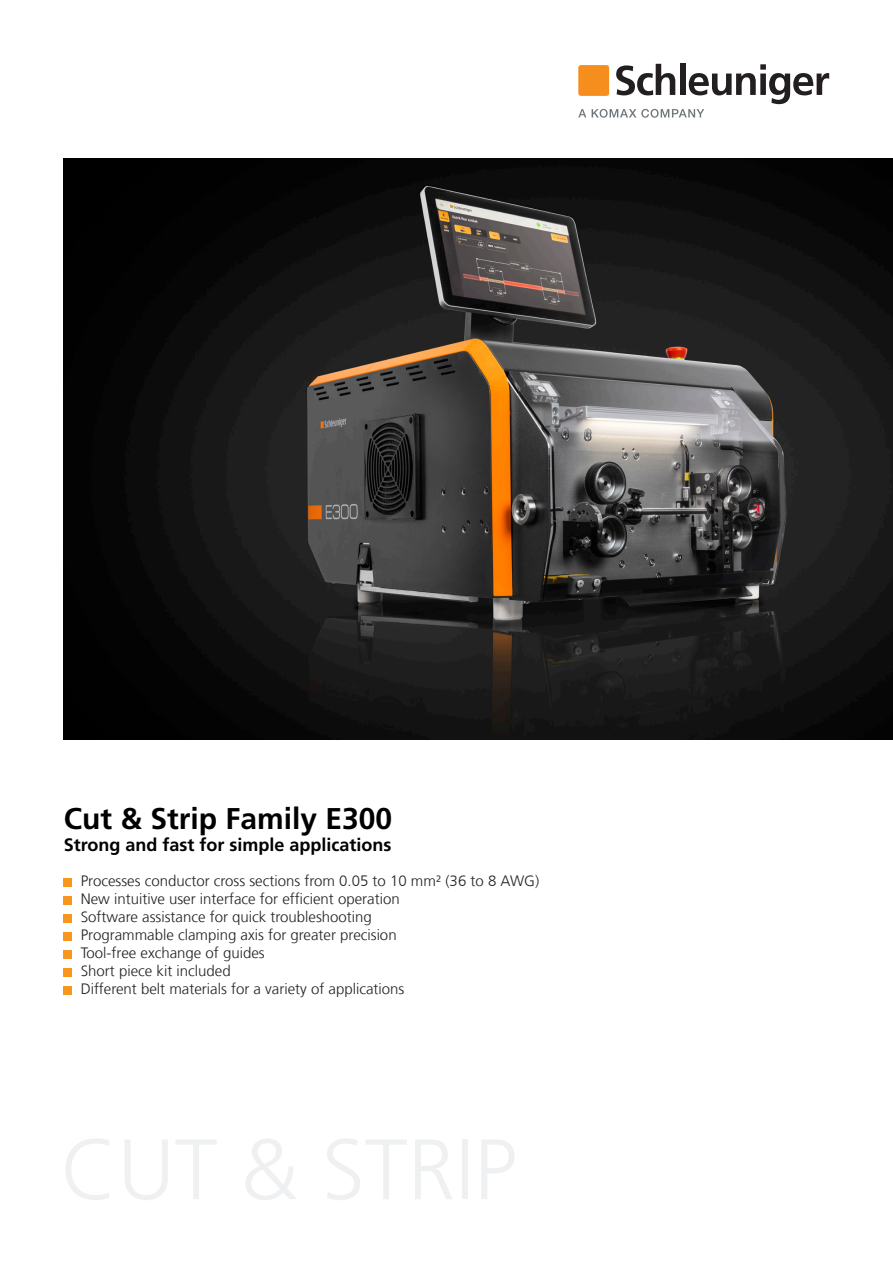
<style>
.page{position:relative;width:893px;height:1263px;background:#fff}
.page>*{position:absolute;margin:0;border:0;box-sizing:border-box;transform-origin:0 0}
.t1{font:700 30px "Frutiger LT Com";color:#000}
.t2{font:700 18px "Frutiger LT Com";color:#000}
.t3{font:300 15px/18px "Frutiger LT Com";color:#231f20}
</style>
<div class="page">
<svg style="left:578px;top:109px;width:8px;height:8px"></svg>
<svg style="left:592px;top:64px;width:237px;height:54px"></svg>
<div style="left:578px;top:65px;width:31px;height:31px;background:#f68e1e;border-radius:3px"></div>
<div style="left:64px;top:878px;width:8px;height:8px;background:#f7971d"></div>
<div style="left:64px;top:896px;width:8px;height:8px;background:#f7971d"></div>
<div style="left:64px;top:914px;width:8px;height:8px;background:#f7971d"></div>
<div style="left:64px;top:932px;width:8px;height:8px;background:#f7971d"></div>
<div style="left:64px;top:950px;width:8px;height:8px;background:#f7971d"></div>
<div style="left:64px;top:968px;width:8px;height:8px;background:#f7971d"></div>
<div style="left:64px;top:986px;width:8px;height:8px;background:#f7971d"></div>
<img style="left:64px;top:158px;width:829px;height:582px">
<h1 class="t1" style="left:64px;top:801px;width:330px">Cut &amp; Strip Family E300</h1>
<p class="t2" style="left:64px;top:834px;width:329px">Strong and fast for simple applications</p>
<p class="t3" style="left:81px;top:872px;width:460px">Processes conductor cross sections from 0.05 to 10 mm² (36 to 8 AWG)<br>New intuitive user interface for efficient operation<br>Software assistance for quick troubleshooting<br>Programmable clamping axis for greater precision<br>Tool-free exchange of guides<br>Short piece kit included<br>Different belt materials for a variety of applications</p>
</div>
